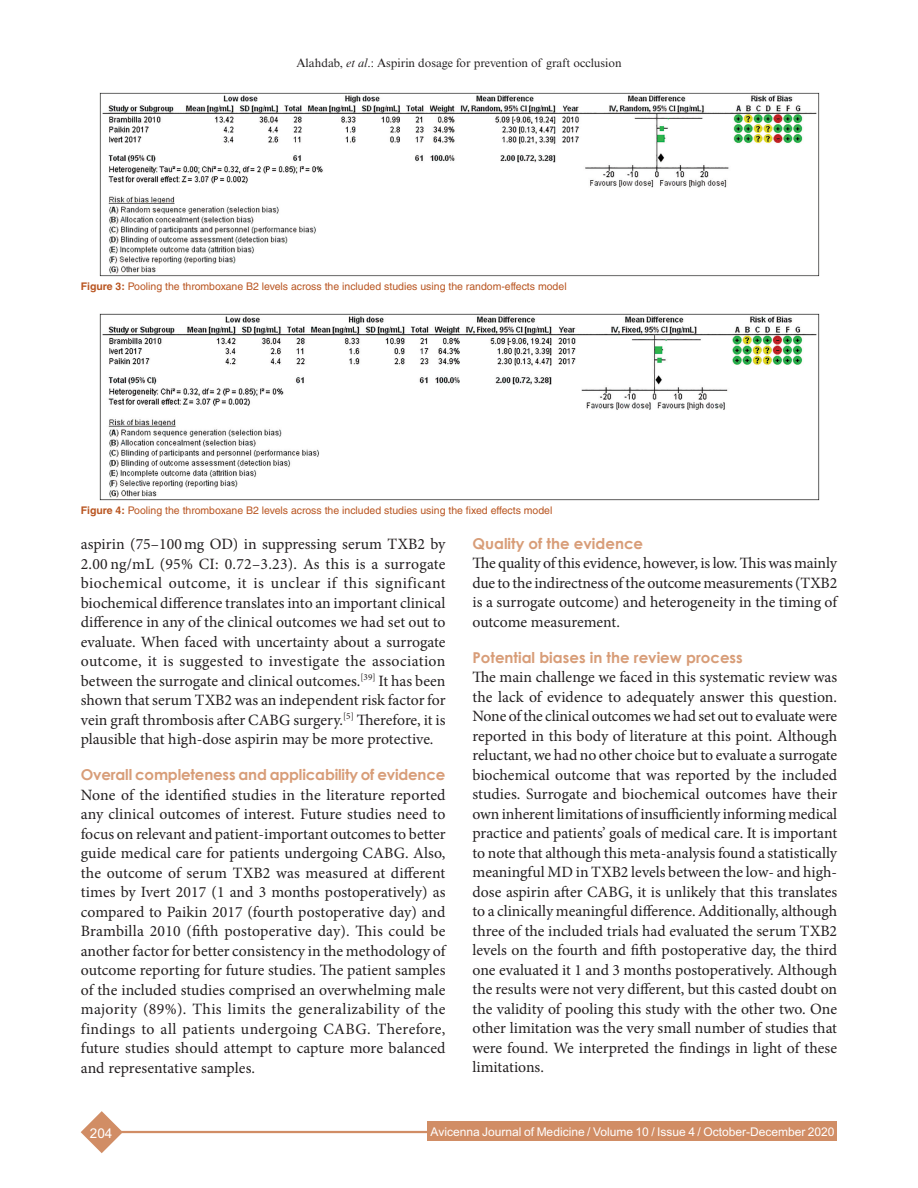
<style>
.page{position:relative;width:918px;height:1188px;background:#fff}
.page>*{position:absolute;margin:0;border:0;box-sizing:border-box;transform-origin:0 0}
.t1{font:15.75px/19.5px "Minion Pro";letter-spacing:-.005em;color:#231f20;text-align:justify}
.t2{font:700 15px "Century Gothic";color:#d89d78}
.t3{font:13.5px "Arial MT Std";color:#fff}
.t4{font:12px "Arial MT Std";color:#fff}
.t5{font:12px "Times New Roman MT Std";color:#231f20}
.t6{font:10.5px "Helvetica LT Std";color:#b95521}
.s1{font-style:italic}
.s2{font-weight:700}
</style>
<div class="page">
<svg style="left:81px;top:1111px;width:42px;height:42px"></svg>
<hr style="left:120px;top:1131px;width:382px;height:2px;background:#d18d65">
<div style="left:428px;top:1122px;width:409px;height:19px;background:#d18d65"></div>
<img style="left:99px;top:93px;width:720px;height:184px">
<img style="left:99px;top:314px;width:720px;height:187px">
<p class="t5" style="left:296px;top:56px;width:327px">Alahdab, <span class="s1">et al</span>.: Aspirin dosage for prevention of graft occlusion</p>
<p class="t6" style="left:81px;top:280px;width:487px"><span class="s2">Figure 3:</span> Pooling the thromboxane B2 levels across the included studies using the random-effects model</p>
<p class="t6" style="left:81px;top:504px;width:473px"><span class="s2">Figure 4:</span> Pooling the thromboxane B2 levels across the included studies using the fixed effects model</p>
<p class="t1" style="left:81px;top:534px;width:366px">aspirin (75–100mg OD) in suppressing serum TXB2 by 2.00 ng/mL (95% CI: 0.72–3.23). As this is a surrogate biochemical outcome, it is unclear if this significant biochemical difference translates into an important clinical difference in any of the clinical outcomes we had set out to evaluate. When faced with uncertainty about a surrogate outcome, it is suggested to investigate the association between the surrogate and clinical outcomes.<sup>[39]</sup> It has been shown that serum TXB2 was an independent risk factor for vein graft thrombosis after CABG surgery.<sup>[5]</sup> Therefore, it is plausible that high-dose aspirin may be more protective.</p>
<p class="t2" style="left:81px;top:763px;width:366px">Overall completeness and applicability of evidence</p>
<p class="t1" style="left:81px;top:785px;width:366px">None of the identified studies in the literature reported any clinical outcomes of interest. Future studies need to focus on relevant and patient-important outcomes to better guide medical care for patients undergoing CABG. Also, the outcome of serum TXB2 was measured at different times by Ivert 2017 (1 and 3 months postoperatively) as compared to Paikin 2017 (fourth postoperative day) and Brambilla 2010 (fifth postoperative day). This could be another factor for better consistency in the methodology of outcome reporting for future studies. The patient samples of the included studies comprised an overwhelming male majority (89%). This limits the generalizability of the findings to all patients undergoing CABG. Therefore, future studies should attempt to capture more balanced and representative samples.</p>
<p class="t2" style="left:472px;top:532px;width:172px">Quality of the evidence</p>
<p class="t1" style="left:472px;top:554px;width:366px">The quality of this evidence, however, is low. This was mainly due to the indirectness of the outcome measurements (TXB2 is a surrogate outcome) and heterogeneity in the timing of outcome measurement.</p>
<p class="t2" style="left:472px;top:646px;width:272px">Potential biases in the review process</p>
<p class="t1" style="left:472px;top:668px;width:366px">The main challenge we faced in this systematic review was the lack of evidence to adequately answer this question.<br>None of the clinical outcomes we had set out to evaluate were reported in this body of literature at this point. Although reluctant, we had no other choice but to evaluate a surrogate biochemical outcome that was reported by the included studies. Surrogate and biochemical outcomes have their own inherent limitations of insufficiently informing medical practice and patients’ goals of medical care. It is important to note that although this meta-analysis found a statistically meaningful MD in TXB2 levels between the low- and high&shy;dose aspirin after CABG, it is unlikely that this translates to a clinically meaningful difference. Additionally, although three of the included trials had evaluated the serum TXB2 levels on the fourth and fifth postoperative day, the third one evaluated it 1 and 3 months postoperatively. Although the results were not very different, but this casted doubt on the validity of pooling this study with the other two. One other limitation was the very small number of studies that were found. We interpreted the findings in light of these limitations.</p>
<p class="t3" style="left:90px;top:1125px;width:24px">204</p>
<p class="t4" style="left:431px;top:1125px;width:405px">Avicenna Journal of Medicine / Volume 10 / Issue 4 / October-December 2020</p>
</div>
